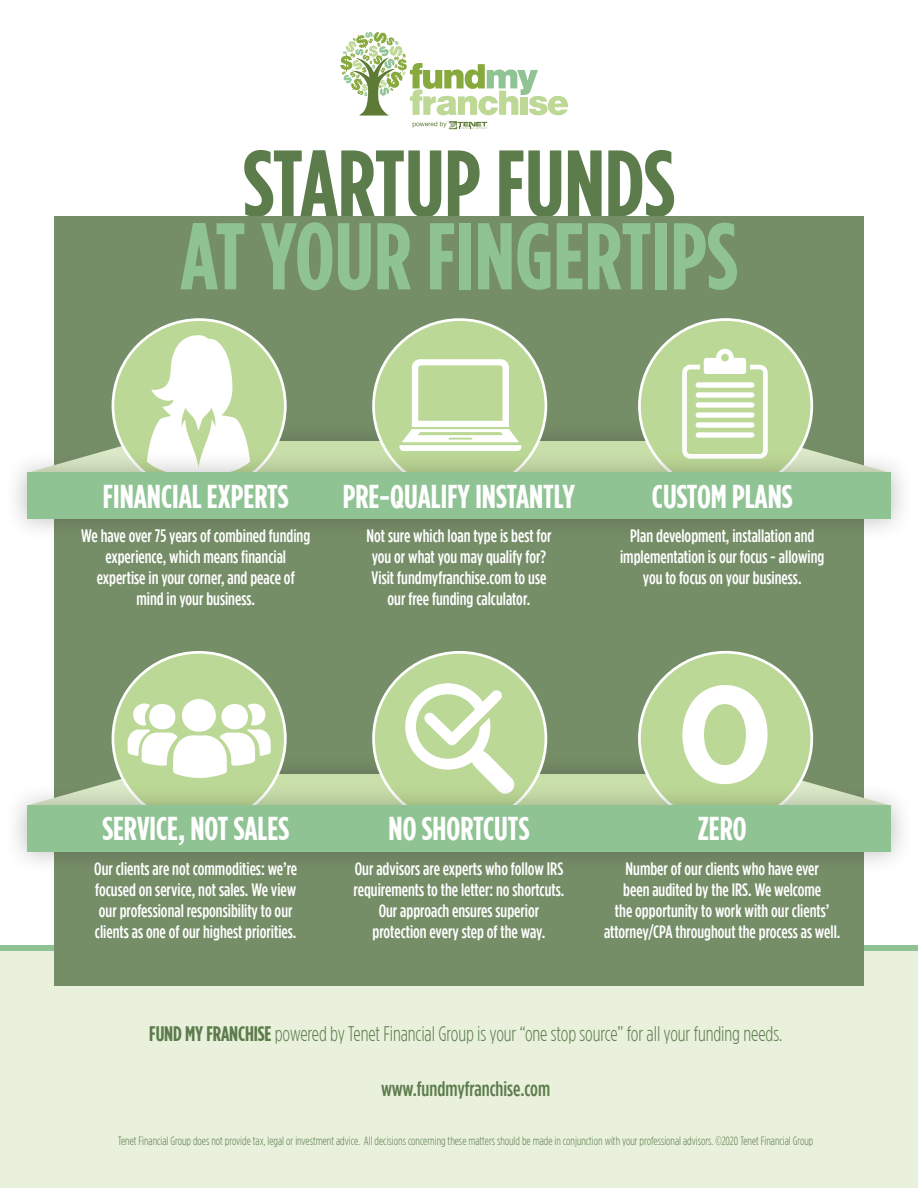
<style>
.page{position:relative;width:918px;height:1188px;background:#fff}
.page>*{position:absolute;margin:0;border:0;box-sizing:border-box;transform-origin:0 0}
.t1{font:700 136.8px "Gotham";color:#fff}
.t2{font:700 94.5px "Gotham Condensed";color:#8fc393}
.t3{font:700 94.5px "Gotham Condensed";color:#5c7c4c}
.t4{font:700 33px "Gotham Condensed";color:#fff}
.t5{font:300 21px "Gotham Condensed";letter-spacing:-.005em;color:#5c7c4c}
.t6{font:500 21px "Gotham Condensed";color:#5c7c4c}
.t7{font:500 18px/21px "Gotham Condensed";color:#fff;text-align:center}
.t8{font:300 12px "Gotham Condensed";color:#5c7c4c}
.s1{font-weight:700}
</style>
<div class="page">
<div style="left:0;top:945px;width:918px;height:243px;background:#e9f1dc"></div>
<div style="left:0;top:945px;width:918px;height:6px;background:#8fc393"></div>
<div style="left:54px;top:216px;width:810px;height:770px;background:#768e68"></div>
<div style="left:132px;top:419px;width:656px;height:92px;background:#231f20;opacity:.3"></div>
<div style="left:154px;top:442px;width:611px;height:46px;background:#c9dfaa"></div>
<div style="left:132px;top:751px;width:656px;height:92px;background:#738a65"></div>
<div style="left:154px;top:774px;width:611px;height:46px;background:#c9dfaa"></div>
<svg style="left:800px;top:774px;width:10px;height:9px"></svg>
<div style="left:639px;top:320px;width:173px;height:172px;background:#bcd896;border-radius:50%"></div>
<div style="left:639px;top:652px;width:173px;height:173px;background:#bcd896;border-radius:50%"></div>
<div style="left:374px;top:320px;width:172px;height:172px;background:#bcd896;border-radius:50%"></div>
<div style="left:374px;top:652px;width:172px;height:173px;background:#bcd896;border-radius:50%"></div>
<svg style="left:405px;top:683px;width:109px;height:100px"></svg>
<div style="left:113px;top:320px;width:172px;height:172px;background:#bcd896;border-radius:50%"></div>
<div style="left:113px;top:652px;width:172px;height:173px;background:#bcd896;border-radius:50%"></div>
<svg style="left:107px;top:699px;width:164px;height:84px"></svg>
<svg style="left:682px;top:349px;width:132px;height:101px"></svg>
<div style="left:696px;top:382px;width:58px;height:6px;background:#fff;border-radius:3px"></div>
<div style="left:696px;top:392px;width:58px;height:6px;background:#fff;border-radius:3px"></div>
<div style="left:696px;top:402px;width:58px;height:6px;background:#fff;border-radius:3px"></div>
<div style="left:696px;top:412px;width:58px;height:6px;background:#fff;border-radius:3px"></div>
<div style="left:696px;top:422px;width:58px;height:6px;background:#fff;border-radius:3px"></div>
<div style="left:696px;top:432px;width:58px;height:6px;background:#fff;border-radius:3px"></div>
<svg style="left:399px;top:359px;width:122px;height:91px"></svg>
<svg style="left:108px;top:335px;width:142px;height:115px"></svg>
<div style="left:4px;top:450px;width:910px;height:92px;background:#231f20;opacity:.3"></div>
<div style="left:27px;top:473px;width:864px;height:46px;background:#8fc393"></div>
<div style="left:4px;top:783px;width:910px;height:91px;background:#231f20;opacity:.3"></div>
<div style="left:27px;top:806px;width:864px;height:46px;background:#8fc393"></div>
<svg style="left:340px;top:32px;width:228px;height:97px"></svg>
<p class="t3" style="left:243px;top:130px;width:433px">STARTUP FUNDS</p>
<p class="t2" style="left:180px;top:203px;width:559px">AT YOUR FINGERTIPS</p>
<p class="t4" style="left:103px;top:478px;width:187px">FINANCIAL EXPERTS</p>
<p class="t7" style="left:81px;top:525px;width:230px">We have over 75 years of combined funding experience, which means financial</p>
<p class="t7" style="left:97px;top:567px;width:199px">expertise in your corner, and peace of</p>
<p class="t7" style="left:136px;top:588px;width:120px">mind in your business.</p>
<p class="t4" style="left:102px;top:810px;width:188px">SERVICE, NOT SALES</p>
<p class="t7" style="left:94px;top:858px;width:205px">Our clients are not commodities: we’re</p>
<p class="t7" style="left:95px;top:879px;width:202px">focused on service, not sales. We view</p>
<p class="t7" style="left:99px;top:900px;width:195px">our professional responsibility to our</p>
<p class="t7" style="left:95px;top:921px;width:203px">clients as one of our highest priorities.</p>
<p class="t4" style="left:343px;top:478px;width:234px">PRE-QUALIFY INSTANTLY</p>
<p class="t7" style="left:366px;top:525px;width:187px">Not sure which loan type is best for</p>
<p class="t7" style="left:372px;top:546px;width:176px">you or what you may qualify for?</p>
<p class="t7" style="left:372px;top:567px;width:176px">Visit fundmyfranchise.com to use</p>
<p class="t7" style="left:388px;top:588px;width:144px">our free funding calculator.</p>
<p class="t4" style="left:652px;top:478px;width:142px">CUSTOM PLANS</p>
<p class="t7" style="left:620px;top:525px;width:206px">Plan development, installation and implementation is our focus - allowing</p>
<p class="t7" style="left:643px;top:567px;width:160px">you to focus on your business.</p>
<p class="t4" style="left:389px;top:810px;width:142px">NO SHORTCUTS</p>
<p class="t7" style="left:354px;top:858px;width:212px;text-align:left">Our advisors are experts who follow IRS requirements to the letter: no shortcuts.</p>
<p class="t7" style="left:379px;top:900px;width:162px">Our approach ensures superior</p>
<p class="t7" style="left:373px;top:921px;width:174px">protection every step of the way.</p>
<p class="t1" style="left:675px;top:643px;width:101px">0</p>
<p class="t4" style="left:698px;top:810px;width:51px">ZERO</p>
<p class="t7" style="left:626px;top:858px;width:195px">Number of our clients who have ever</p>
<p class="t7" style="left:623px;top:879px;width:200px">been audited by the IRS. We welcome</p>
<p class="t7" style="left:615px;top:900px;width:216px">the opportunity to work with our clients’</p>
<p class="t7" style="left:604px;top:921px;width:238px">attorney/CPA throughout the process as well.</p>
<p class="t5" style="left:149px;top:1022px;width:634px"><span class="s1">FUND MY FRANCHISE</span> powered by Tenet Financial Group is your “one stop source” for all your funding needs.</p>
<p class="t6" style="left:381px;top:1077px;width:171px">www.fundmyfranchise.com</p>
<p class="t8" style="left:118px;top:1135px;width:697px">Tenet Financial Group does not provide tax, legal or investment advice. All decisions concerning these matters should be made in conjunction with your professional advisors. ©2020 Tenet Financial Group</p>
</div>
